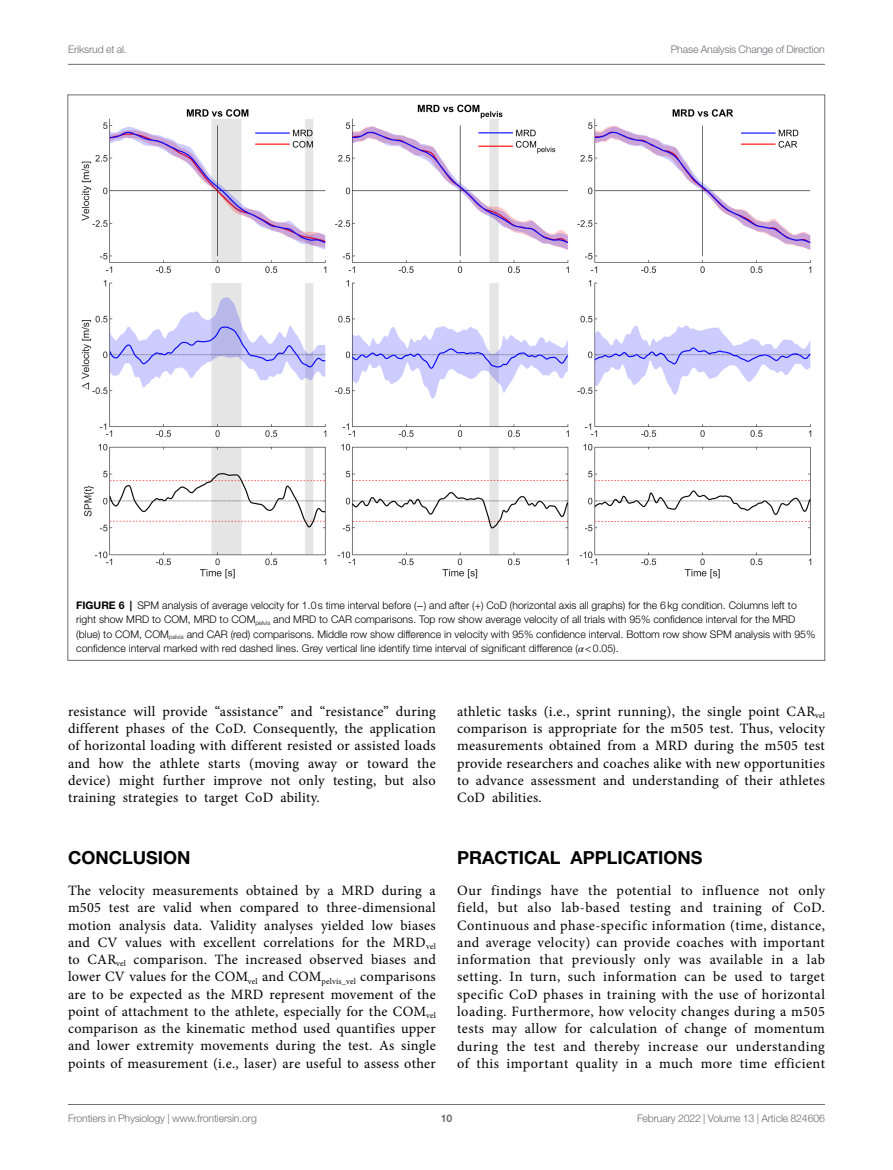
<style>
.page{position:relative;width:893px;height:1170px;background:#fff}
.page>*{position:absolute;margin:0;border:0;box-sizing:border-box;transform-origin:0 0}
.HEAD_1{font:700 18px "Helvetica Neue LT Std";color:#000}
.TEXT_FLUSH{font:14.25px/17.2px "Minion Pro";letter-spacing:.02em;color:#000;text-align:justify}
.TEXT{font:14.25px/17.2px "Minion Pro";letter-spacing:.02em;color:#000;text-align:justify}
.FIG_LEG{font:300 10.5px/14.2px "Helvetica Neue LT Std";color:#000}
.t1{font:300 10.5px "Helvetica Neue LT Std";letter-spacing:-.015em;color:#6d6e71}
.t2{font:700 10.5px "Helvetica Neue LT Std";color:#6d6e71}
.s1{font-weight:700}
.s2{font-family:"STIX General";font-weight:400}
.s3{font-family:"STIX General";font-weight:400;font-style:italic}
</style>
<div class="page">
<hr style="left:68px;top:64px;width:757px;height:1px;background:#6d6e71">
<hr style="left:68px;top:1104px;width:757px;height:1px;background:#6d6e71">
<img style="left:81px;top:104px;width:731px;height:475px">
<p class="t1" style="left:68px;top:42px;width:60px">Eriksrud et al.</p>
<p class="t1" style="left:671px;top:42px;width:156px">Phase Analysis Change of Direction</p>
<p class="FIG_LEG" style="left:76px;top:598px;width:741px"><span class="s1">FIGURE 6 |</span> SPM analysis of average velocity for 1.0s time interval before (<span class="s2">−</span>) and after (+) CoD (horizontal axis all graphs) for the 6kg condition. Columns left to right show MRD to COM, MRD to COM<sub>pelvis</sub> and MRD to CAR comparisons. Top row show average velocity of all trials with 95% confidence interval for the MRD (blue) to COM, COM<sub>pelvis</sub> and CAR (red) comparisons. Middle row show difference in velocity with 95% confidence interval. Bottom row show SPM analysis with 95% confidence interval marked with red dashed lines. Grey vertical line identify time interval of significant difference (<span class="s3">α</span>&lt;0.05).</p>
<p class="TEXT" style="left:68px;top:702px;width:369px">resistance will provide “assistance” and “resistance” during different phases of the CoD. Consequently, the application of horizontal loading with different resisted or assisted loads and how the athlete starts (moving away or toward the device) might further improve not only testing, but also training strategies to target CoD ability.</p>
<p class="HEAD_1" style="left:68px;top:846px;width:124px">CONCLUSION</p>
<p class="TEXT_FLUSH" style="left:68px;top:881px;width:369px">The velocity measurements obtained by a MRD during a m505 test are valid when compared to three-dimensional motion analysis data. Validity analyses yielded low biases and CV values with excellent correlations for the MRD<sub>vel </sub>to CAR<sub>vel</sub> comparison. The increased observed biases and lower CV values for the COM<sub>vel</sub> and COM<sub>pelvis_vel</sub> comparisons are to be expected as the MRD represent movement of the point of attachment to the athlete, especially for the COM<sub>vel </sub>comparison as the kinematic method used quantifies upper and lower extremity movements during the test. As single points of measurement (i.e., laser) are useful to assess other</p>
<p class="TEXT_FLUSH" style="left:457px;top:702px;width:369px">athletic tasks (i.e., sprint running), the single point CAR<sub>vel </sub>comparison is appropriate for the m505 test. Thus, velocity measurements obtained from a MRD during the m505 test provide researchers and coaches alike with new opportunities to advance assessment and understanding of their athletes CoD abilities.</p>
<p class="HEAD_1" style="left:457px;top:846px;width:247px">PRACTICAL APPLICATIONS</p>
<p class="TEXT_FLUSH" style="left:457px;top:881px;width:369px">Our findings have the potential to influence not only field, but also lab-based testing and training of CoD.<br>Continuous and phase-specific information (time, distance, and average velocity) can provide coaches with important information that previously only was available in a lab setting. In turn, such information can be used to target specific CoD phases in training with the use of horizontal loading. Furthermore, how velocity changes during a m505 tests may allow for calculation of change of momentum during the test and thereby increase our understanding of this important quality in a much more time efficient</p>
<p class="t1" style="left:68px;top:1111px;width:190px">Frontiers in Physiology | www.frontiersin.org</p>
<p class="t2" style="left:441px;top:1111px;width:13px">10</p>
<p class="t1" style="left:637px;top:1111px;width:189px">February 2022 | Volume 13 | Article 824606</p>
</div>
